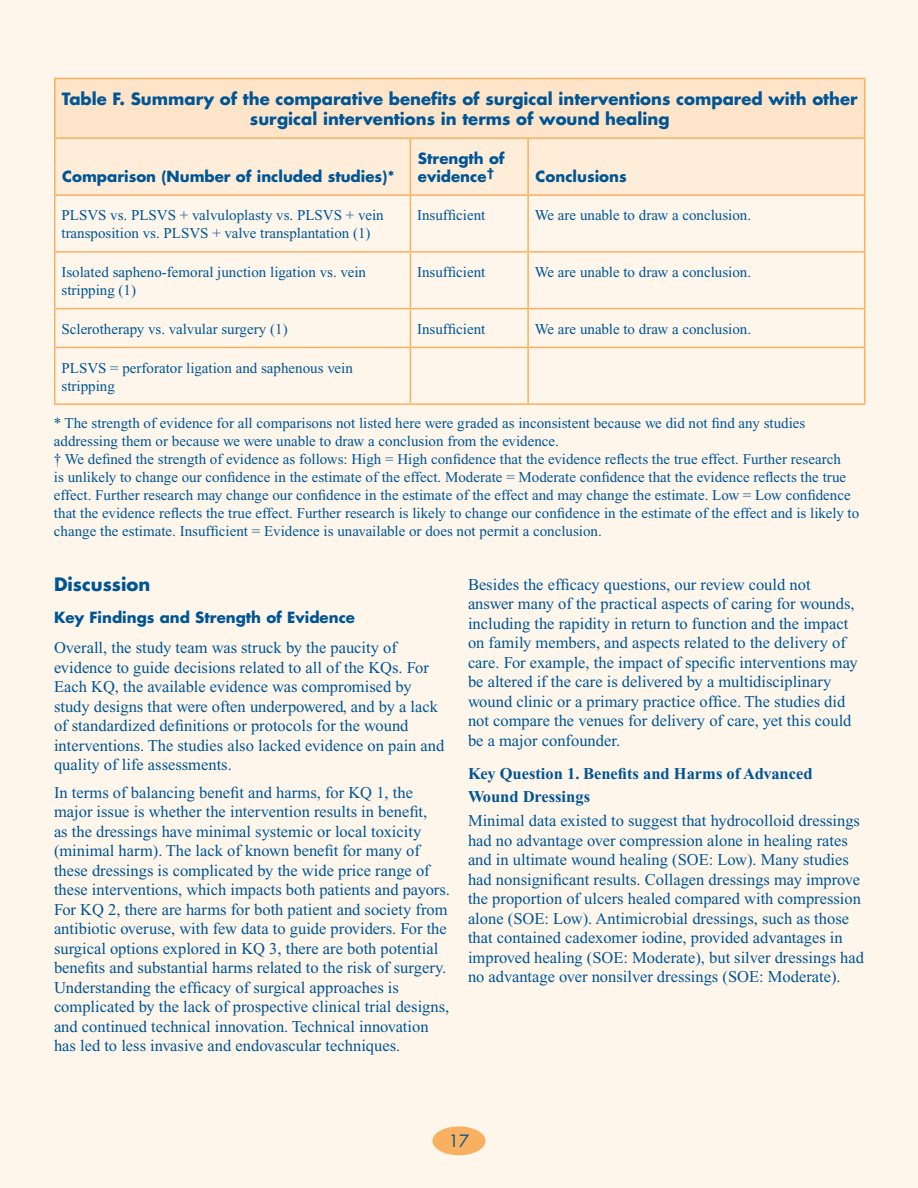
<style>
.page{position:relative;width:918px;height:1188px;background:#fef6eb}
.page>*{position:absolute;margin:0;border:0;box-sizing:border-box;transform-origin:0 0}
.t1{font:700 18px "Futura";color:#005595}
.t2{font:16.5px/19.5px "Times New Roman";color:#005595}
.t3{font:700 16.5px/19.5px "Futura";color:#005595;text-align:center}
.t4{font:700 16.5px/22.5px "Times New Roman";color:#005595}
.t5{font:16.5px "Futura";color:#005595}
.t6{font:15px/18px "Times New Roman";color:#005595}
.t7{font:700 15px/18px "Futura";color:#005595}
</style>
<div class="page">
<div style="left:432px;top:1126px;width:54px;height:29px;background:#fab061;border-radius:50%"></div>
<div style="left:55px;top:79px;width:810px;height:59px;background:#fee4c8"></div>
<div style="left:56px;top:139px;width:808px;height:55px;background:#feedd9"></div>
<hr style="left:410px;top:139px;width:1px;height:55px;background:#fab061">
<hr style="left:527px;top:139px;width:2px;height:55px;background:#fab061">
<hr style="left:54px;top:196px;width:2px;height:55px;background:#fab061">
<hr style="left:410px;top:196px;width:1px;height:55px;background:#fab061">
<hr style="left:527px;top:196px;width:2px;height:55px;background:#fab061">
<hr style="left:864px;top:196px;width:2px;height:55px;background:#fab061">
<hr style="left:54px;top:251px;width:356px;height:2px;background:#fab061">
<hr style="left:54px;top:253px;width:2px;height:55px;background:#fab061">
<hr style="left:410px;top:251px;width:118px;height:2px;background:#fab061">
<hr style="left:410px;top:253px;width:1px;height:55px;background:#fab061">
<hr style="left:528px;top:251px;width:337px;height:2px;background:#fab061">
<hr style="left:527px;top:253px;width:2px;height:55px;background:#fab061">
<hr style="left:864px;top:253px;width:2px;height:55px;background:#fab061">
<hr style="left:54px;top:308px;width:356px;height:1px;background:#fab061">
<hr style="left:54px;top:309px;width:2px;height:38px;background:#fab061">
<hr style="left:410px;top:308px;width:118px;height:1px;background:#fab061">
<hr style="left:410px;top:309px;width:1px;height:38px;background:#fab061">
<hr style="left:528px;top:308px;width:337px;height:1px;background:#fab061">
<hr style="left:527px;top:309px;width:2px;height:38px;background:#fab061">
<hr style="left:864px;top:309px;width:2px;height:38px;background:#fab061">
<hr style="left:54px;top:347px;width:356px;height:1px;background:#fab061">
<hr style="left:54px;top:348px;width:2px;height:55px;background:#fab061">
<hr style="left:410px;top:347px;width:118px;height:1px;background:#fab061">
<hr style="left:410px;top:348px;width:1px;height:55px;background:#fab061">
<hr style="left:528px;top:347px;width:337px;height:1px;background:#fab061">
<hr style="left:527px;top:348px;width:2px;height:55px;background:#fab061">
<hr style="left:864px;top:348px;width:2px;height:55px;background:#fab061">
<hr style="left:54px;top:403px;width:356px;height:2px;background:#fab061">
<hr style="left:410px;top:403px;width:118px;height:2px;background:#fab061">
<hr style="left:528px;top:403px;width:337px;height:2px;background:#fab061">
<hr style="left:54px;top:78px;width:356px;height:1px;background:#fab061">
<hr style="left:54px;top:79px;width:2px;height:58px;background:#fab061">
<hr style="left:410px;top:78px;width:118px;height:1px;background:#fab061">
<hr style="left:528px;top:78px;width:337px;height:1px;background:#fab061">
<hr style="left:864px;top:79px;width:2px;height:58px;background:#fab061">
<hr style="left:54px;top:137px;width:356px;height:2px;background:#fab061">
<hr style="left:54px;top:139px;width:2px;height:55px;background:#fab061">
<hr style="left:410px;top:137px;width:118px;height:2px;background:#fab061">
<hr style="left:528px;top:137px;width:337px;height:2px;background:#fab061">
<hr style="left:864px;top:139px;width:2px;height:55px;background:#fab061">
<hr style="left:54px;top:194px;width:356px;height:2px;background:#fab061">
<hr style="left:410px;top:194px;width:118px;height:2px;background:#fab061">
<hr style="left:528px;top:194px;width:337px;height:2px;background:#fab061">
<p class="t3" style="left:62px;top:89px;width:797px">Table F. Summary of the comparative benefits of surgical interventions compared with other surgical interventions in terms of wound healing</p>
<p class="t7" style="left:62px;top:167px;width:334px">Comparison (Number of included studies)*</p>
<p class="t7" style="left:418px;top:149px;width:88px">Strength of evidence<sup>†</sup></p>
<p class="t7" style="left:536px;top:167px;width:93px">Conclusions</p>
<p class="t6" style="left:62px;top:206px;width:324px">PLSVS vs. PLSVS + valvuloplasty vs. PLSVS + vein transposition vs. PLSVS + valve transplantation (1)</p>
<p class="t6" style="left:417px;top:206px;width:70px">Insufficient</p>
<p class="t6" style="left:535px;top:206px;width:218px">We are unable to draw a conclusion.</p>
<p class="t6" style="left:61px;top:263px;width:306px">Isolated sapheno-femoral junction ligation vs. vein stripping (1)</p>
<p class="t6" style="left:417px;top:263px;width:70px">Insufficient</p>
<p class="t6" style="left:535px;top:263px;width:218px">We are unable to draw a conclusion.</p>
<p class="t6" style="left:61px;top:320px;width:228px">Sclerotherapy vs. valvular surgery (1)</p>
<p class="t6" style="left:417px;top:320px;width:70px">Insufficient</p>
<p class="t6" style="left:535px;top:320px;width:218px">We are unable to draw a conclusion.</p>
<p class="t6" style="left:61px;top:359px;width:293px">PLSVS = perforator ligation and saphenous vein stripping</p>
<p class="t6" style="left:54px;top:414px;width:807px">* The strength of evidence for all comparisons not listed here were graded as inconsistent because we did not find any studies addressing them or because we were unable to draw a conclusion from the evidence.<br>† We defined the strength of evidence as follows: High = High confidence that the evidence reflects the true effect. Further research<br>is unlikely to change our confidence in the estimate of the effect. Moderate = Moderate confidence that the evidence reflects the true effect. Further research may change our confidence in the estimate of the effect and may change the estimate. Low = Low confidence that the evidence reflects the true effect. Further research is likely to change our confidence in the estimate of the effect and is likely to change the estimate. Insufficient = Evidence is unavailable or does not permit a conclusion.</p>
<p class="t1" style="left:54px;top:572px;width:98px">Discussion</p>
<p class="t7" style="left:54px;top:608px;width:303px">Key Findings and Strength of Evidence</p>
<p class="t2" style="left:54px;top:638px;width:392px">Overall, the study team was struck by the paucity of evidence to guide decisions related to all of the KQs. For Each KQ, the available evidence was compromised by study designs that were often underpowered, and by a lack of standardized definitions or protocols for the wound interventions. The studies also lacked evidence on pain and quality of life assessments.</p>
<p class="t2" style="left:54px;top:782px;width:397px">In terms of balancing benefit and harms, for KQ 1, the major issue is whether the intervention results in benefit,<br>as the dressings have minimal systemic or local toxicity (minimal harm). The lack of known benefit for many of these dressings is complicated by the wide price range of these interventions, which impacts both patients and payors.<br>For KQ 2, there are harms for both patient and society from antibiotic overuse, with few data to guide providers. For the surgical options explored in KQ 3, there are both potential benefits and substantial harms related to the risk of surgery.<br>Understanding the efficacy of surgical approaches is complicated by the lack of prospective clinical trial designs, and continued technical innovation. Technical innovation has led to less invasive and endovascular techniques.</p>
<p class="t2" style="left:468px;top:575px;width:391px">Besides the efficacy questions, our review could not answer many of the practical aspects of caring for wounds, including the rapidity in return to function and the impact on family members, and aspects related to the delivery of care. For example, the impact of specific interventions may be altered if the care is delivered by a multidisciplinary wound clinic or a primary practice office. The studies did not compare the venues for delivery of care, yet this could be a major confounder.</p>
<p class="t4" style="left:468px;top:762px;width:346px">Key Question 1. Benefits and Harms of Advanced<br>Wound Dressings</p>
<p class="t2" style="left:468px;top:811px;width:398px">Minimal data existed to suggest that hydrocolloid dressings had no advantage over compression alone in healing rates and in ultimate wound healing (SOE: Low). Many studies had nonsignificant results. Collagen dressings may improve the proportion of ulcers healed compared with compression alone (SOE: Low). Antimicrobial dressings, such as those that contained cadexomer iodine, provided advantages in improved healing (SOE: Moderate), but silver dressings had no advantage over nonsilver dressings (SOE: Moderate).</p>
<p class="t5" style="left:449px;top:1130px;width:22px">17</p>
</div>
